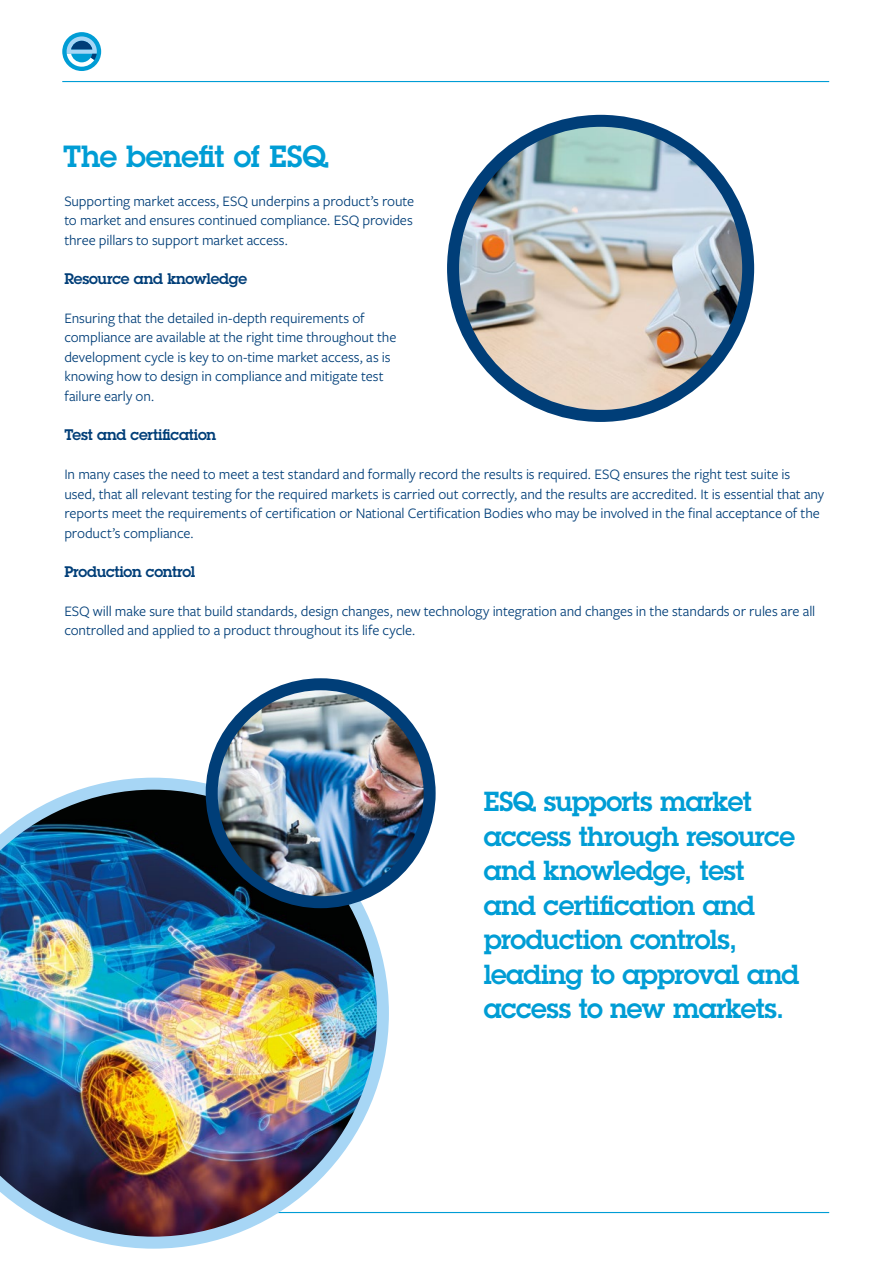
<style>
.page{position:relative;width:893px;height:1263px;background:#fff}
.page>*{position:absolute;margin:0;border:0;box-sizing:border-box;transform-origin:0 0}
.t1{font:600 30px "Lubalin Graph Std";letter-spacing:-.01em;color:#009dd5}
.t2{font:600 27px/34.5px "Lubalin Graph Std";letter-spacing:-.02em;color:#009dd5}
.t3{font:15px/19.5px "Freight Sans Pro";letter-spacing:-.005em;color:#003e78}
.t4{font:600 15px "Lubalin Graph Std";letter-spacing:-.015em;color:#003e78}
</style>
<div class="page">
<hr style="left:62px;top:1212px;width:767px;height:1px;background:#009dd5">
<svg style="left:62px;top:32px;width:39px;height:39px"></svg>
<svg style="left:67px;top:36px;width:30px;height:31px"></svg>
<hr style="left:62px;top:81px;width:767px;height:1px;background:#009dd5">
<img style="left:453px;top:121px;width:295px;height:291px">
<div style="left:447px;top:115px;width:307px;height:307px;border:12px solid #003e78;border-radius:50%"></div>
<img style="left:0;top:778px;width:389px;height:470px">
<img style="left:212px;top:684px;width:218px;height:217px">
<div style="left:206px;top:678px;width:230px;height:230px;border:12px solid #003e78;border-radius:50%"></div>
<h1 class="t1" style="left:63px;top:137px;width:266px">The benefit of ESQ</h1>
<p class="t3" style="left:64px;top:191px;width:351px;text-align:justify">Supporting market access, ESQ underpins a product’s route to market and ensures continued compliance. ESQ provides three pillars to support market access.</p>
<p class="t4" style="left:64px;top:269px;width:184px">Resource and knowledge</p>
<p class="t3" style="left:64px;top:308px;width:334px">Ensuring that the detailed in-depth requirements of compliance are available at the right time throughout the development cycle is key to on-time market access, as is knowing how to design in compliance and mitigate test failure early on.</p>
<p class="t4" style="left:64px;top:425px;width:153px">Test and certification</p>
<p class="t3" style="left:64px;top:464px;width:761px">In many cases the need to meet a test standard and formally record the results is required. ESQ ensures the right test suite is used, that all relevant testing for the required markets is carried out correctly, and the results are accredited. It is essential that any reports meet the requirements of certification or National Certification Bodies who may be involved in the final acceptance of the product’s compliance.</p>
<p class="t4" style="left:64px;top:561px;width:133px">Production control</p>
<p class="t3" style="left:64px;top:600px;width:752px">ESQ will make sure that build standards, design changes, new technology integration and changes in the standards or rules are all controlled and applied to a product throughout its life cycle.</p>
<h2 class="t2" style="left:484px;top:784px;width:317px">ESQ supports market access through resource and knowledge, test and certification and production controls, leading to approval and access to new markets.</h2>
</div>
